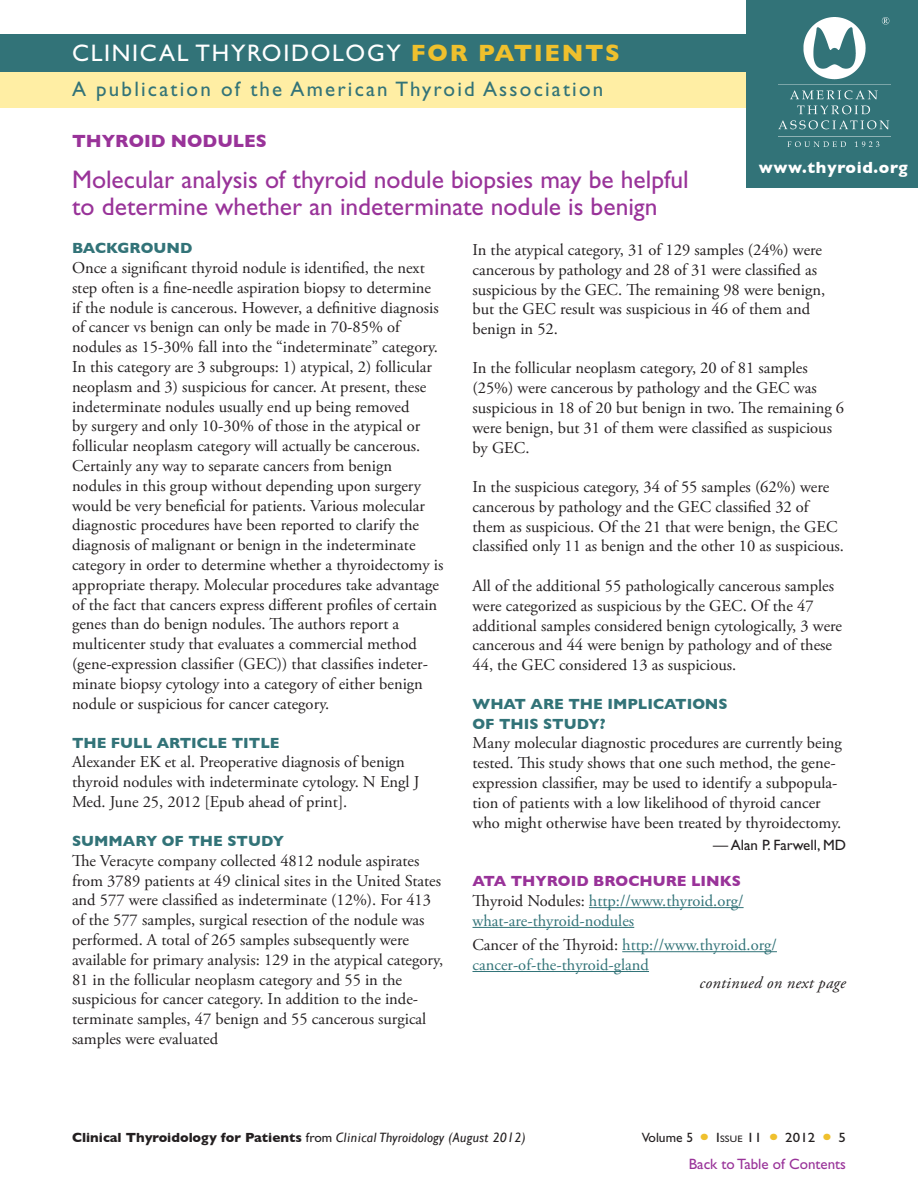
<style>
.page{position:relative;width:918px;height:1188px;background:#fff}
.page>*{position:absolute;margin:0;border:0;box-sizing:border-box;transform-origin:0 0}
.t1{font:25.5px/27px "Gill Sans Std";color:#939}
.t2{font:24px "Gill Sans Std";letter-spacing:.07em;color:#fff}
.t3{font:21px "Gill Sans Std";letter-spacing:.105em;color:#327378}
.Topic_Header{font:700 18px "Gill Sans";color:#939}
.body_serif{font:16.5px/19.8px "Adobe Garamond Pro";color:#231f20}
.body_serif_2nd_para{font:16.5px/19.8px "Adobe Garamond Pro";color:#231f20}
.body_links{font:16.5px/19.8px "Adobe Garamond Pro";color:#327378}
.body_continued_on{font:italic 16.5px "Adobe Garamond Pro";letter-spacing:.02em;color:#231f20}
.t4{font:700 16.5px "Gill Sans";letter-spacing:.04em;color:#fff}
.question{font:700 15px/19.5px "Gill Sans";color:#327378}
.question_links{font:700 15px "Gill Sans";color:#939}
.t5{font:15px "Gill Sans Std";color:#939}
.body_editor_name{font:15px "Gill Sans Std";color:#231f20}
.t6{font:italic 13.5px "Gill Sans";letter-spacing:.02em;color:#231f20}
.t7{font:13.5px "Gill Sans Std";color:#231f20}
.t8{font:13.5px "Gill Sans Std";letter-spacing:.01em;color:#231f20;scale:1.1 1}
.t9{font:9.45px "Gill Sans Std";color:#231f20;scale:1.1 1}
.s1{font-family:"Gill Sans";font-weight:700;color:#efc02d}
.s2{color:#231f20}
.s3{font-weight:700;font-style:normal}
.s4{font-family:"Gill Sans Std";font-style:normal}
.s5{font-size:13.5px}
</style>
<div class="page">
<div style="left:0;top:70px;width:918px;height:38px;background:#ffeea4"></div>
<div style="left:0;top:35px;width:918px;height:37px;background:#327378"></div>
<hr style="left:589px;top:907px;width:155px;height:1px;background:#327378">
<hr style="left:472px;top:927px;width:162px;height:1px;background:#327378">
<hr style="left:622px;top:951px;width:155px;height:1px;background:#327378">
<hr style="left:472px;top:971px;width:177px;height:1px;background:#327378">
<div style="left:747px;top:0;width:171px;height:188px;background:#327378"></div>
<img style="left:778px;top:18px;width:112px;height:129px">
<p class="t2" style="left:72px;top:40px;width:550px">CLINICAL THYROIDOLOGY <span class="s1">FOR PATIENTS</span></p>
<p class="t3" style="left:72px;top:77px;width:533px">A publication of the American Thyroid Association</p>
<p class="Topic_Header" style="left:72px;top:131px;width:196px">THYROID NODULES</p>
<p class="t1" style="left:72px;top:166px;width:618px">Molecular analysis of thyroid nodule biopsies may be helpful to determine whether an indeterminate nodule is benign</p>
<p class="body_serif_2nd_para" style="left:472px;top:240px;width:354px">In the atypical category, 31 of 129 samples (24%) were cancerous by pathology and 28 of 31 were classified as suspicious by the GEC. The remaining 98 were benign, but the GEC result was suspicious in 46 of them and benign in 52.</p>
<p class="body_serif_2nd_para" style="left:472px;top:359px;width:373px">In the follicular neoplasm category, 20 of 81 samples (25%) were cancerous by pathology and the GEC was suspicious in 18 of 20 but benign in two. The remaining 6 were benign, but 31 of them were classified as suspicious by GEC.</p>
<p class="body_serif_2nd_para" style="left:472px;top:477px;width:373px">In the suspicious category, 34 of 55 samples (62%) were cancerous by pathology and the GEC classified 32 of them as suspicious. Of the 21 that were benign, the GEC classified only 11 as benign and the other 10 as suspicious.</p>
<p class="body_serif" style="left:472px;top:576px;width:371px">All of the additional 55 pathologically cancerous samples were categorized as suspicious by the GEC. Of the 47 additional samples considered benign cytologically, 3 were cancerous and 44 were benign by pathology and of these 44, the GEC considered 13 as suspicious.</p>
<p class="question" style="left:472px;top:694px;width:257px">WHAT ARE THE IMPLICATIONS<br>OF THIS STUDY?</p>
<p class="body_serif" style="left:472px;top:734px;width:371px">Many molecular diagnostic procedures are currently being tested. This study shows that one such method, the gene&shy;expression classifier, may be used to identify a subpopula&shy;tion of patients with a low likelihood of thyroid cancer who might otherwise have been treated by thyroidectomy.</p>
<p class="body_editor_name" style="left:713px;top:836px;width:134px">— Alan P. Farwell, MD</p>
<p class="question_links" style="left:472px;top:872px;width:270px">ATA THYROID BROCHURE LINKS</p>
<p class="body_links" style="left:472px;top:891px;width:273px"><span class="s2">Thyroid Nodules:</span> http://www.thyroid.org/ what-are-thyroid-nodules</p>
<p class="body_links" style="left:472px;top:936px;width:306px"><span class="s2">Cancer of the Thyroid:</span> http://www.thyroid.org/ cancer-of-the-thyroid-gland</p>
<p class="t4" style="left:759px;top:158px;width:150px">www.thyroid.org</p>
<p class="question" style="left:72px;top:238px;width:122px">BACKGROUND</p>
<p class="body_serif" style="left:72px;top:259px;width:373px">Once a significant thyroid nodule is identified, the next step often is a fine-needle aspiration biopsy to determine if the nodule is cancerous. However, a definitive diagnosis of cancer vs benign can only be made in 70-85% of nodules as 15-30% fall into the “indeterminate” category.<br>In this category are 3 subgroups: 1) atypical, 2) follicular neoplasm and 3) suspicious for cancer. At present, these indeterminate nodules usually end up being removed<br>by surgery and only 10-30% of those in the atypical or follicular neoplasm category will actually be cancerous.<br>Certainly any way to separate cancers from benign nodules in this group without depending upon surgery would be very beneficial for patients. Various molecular diagnostic procedures have been reported to clarify the diagnosis of malignant or benign in the indeterminate category in order to determine whether a thyroidectomy is appropriate therapy. Molecular procedures take advantage of the fact that cancers express different profiles of certain genes than do benign nodules. The authors report a multicenter study that evaluates a commercial method (gene-expression classifier (GEC)) that classifies indeter&shy;minate biopsy cytology into a category of either benign nodule or suspicious for cancer category.</p>
<p class="question" style="left:72px;top:733px;width:209px">THE FULL ARTICLE TITLE</p>
<p class="body_serif" style="left:72px;top:753px;width:349px">Alexander EK et al. Preoperative diagnosis of benign thyroid nodules with indeterminate cytology. N Engl J<br>Med. June 25, 2012 [Epub ahead of print].</p>
<p class="question" style="left:72px;top:831px;width:214px">SUMMARY OF THE STUDY</p>
<p class="body_serif" style="left:72px;top:851px;width:373px">The Veracyte company collected 4812 nodule aspirates from 3789 patients at 49 clinical sites in the United States and 577 were classified as indeterminate (12%). For 413 of the 577 samples, surgical resection of the nodule was performed. A total of 265 samples subsequently were available for primary analysis: 129 in the atypical category, 81 in the follicular neoplasm category and 55 in the suspicious for cancer category. In addition to the inde&shy;terminate samples, 47 benign and 55 cancerous surgical samples were evaluated</p>
<p class="body_continued_on" style="left:700px;top:973px;width:148px">continued on next page</p>
<p class="t6" style="left:72px;top:1130px;width:455px"><span class="s3">Clinical Thyroidology for Patients</span> <span class="s4">from</span> Clinical Thyroidology (August 2012)</p>
<p class="t7" style="left:642px;top:1130px;width:53px">Volume 5</p>
<p class="t9" style="left:716px;top:1133px;width:10px"><span class="s5">I</span>SSUE</p>
<p class="t8" style="left:747px;top:1130px;width:15px">11</p>
<p class="t8" style="left:785px;top:1130px;width:29px">2012</p>
<p class="t8" style="left:839px;top:1130px;width:8px">5</p>
<p class="t5" style="left:689px;top:1155px;width:159px">Back to Table of Contents</p>
</div>
